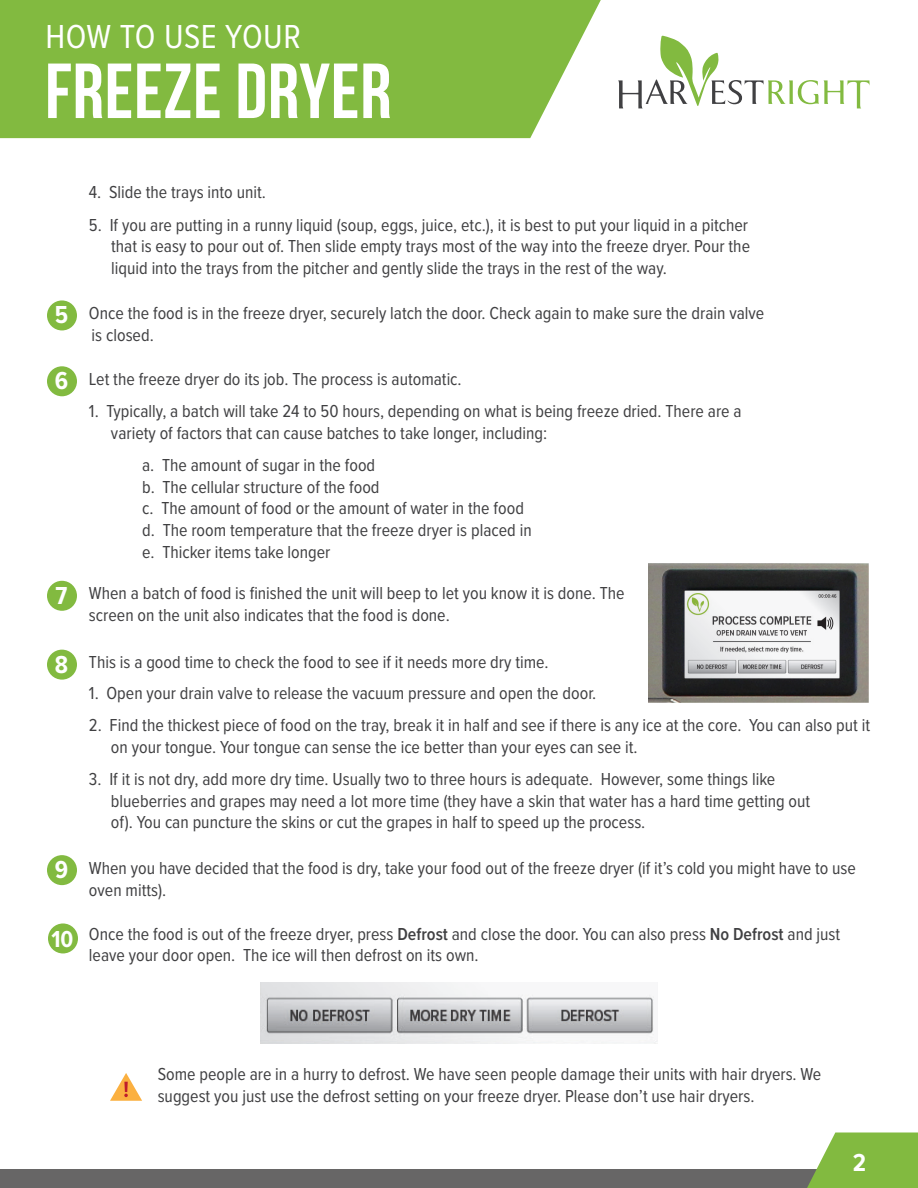
<style>
.page{position:relative;width:918px;height:1188px;background:#fff}
.page>*{position:absolute;margin:0;border:0;box-sizing:border-box;transform-origin:0 0}
.t1{font:77.85px "Bebas Neue";letter-spacing:.01em;color:#fff}
.t2{font:34.5px "Proxima Nova Cond";letter-spacing:.015em;color:#fff}
.t3{font:700 25.5px "Proxima Nova Cond";color:#fff}
.t4{font:700 24px "Proxima Nova Cond";color:#fff}
.t5{font:18px/21.6px "Proxima Nova Cond";color:#404042}
.s1{font-weight:600}
</style>
<div class="page">
<div style="left:0;top:1169px;width:917px;height:19px;background:#676666"></div>
<svg style="left:807px;top:1133px;width:111px;height:55px;background:#8fc055"></svg>
<div style="left:0;top:0;width:601px;height:138px;background:#82ba40"></div>
<div style="left:47px;top:300px;width:30px;height:30px;background:#82ba40;border-radius:50%"></div>
<div style="left:47px;top:366px;width:30px;height:30px;background:#82ba40;border-radius:50%"></div>
<svg style="left:618px;top:36px;width:252px;height:72px"></svg>
<div style="left:47px;top:581px;width:30px;height:30px;background:#82ba40;border-radius:50%"></div>
<div style="left:47px;top:650px;width:30px;height:30px;background:#82ba40;border-radius:50%"></div>
<div style="left:47px;top:855px;width:30px;height:30px;background:#82ba40;border-radius:50%"></div>
<div style="left:48px;top:923px;width:30px;height:30px;background:#82ba40;border-radius:50%"></div>
<svg style="left:110px;top:1073px;width:32px;height:28px"></svg>
<img style="left:648px;top:563px;width:221px;height:140px">
<img style="left:260px;top:983px;width:398px;height:61px">
<h2 class="t2" style="left:45px;top:11px;width:257px">HOW TO USE YOUR</h2>
<h1 class="t1" style="left:45px;top:48px;width:348px">FREEZE DRYER</h1>
<p class="t5" style="left:89px;top:181px;width:178px">4. Slide the trays into unit.</p>
<p class="t5" style="left:111px;top:213px;width:640px;text-align:justify;text-indent:-22px">5. If you are putting in a runny liquid (soup, eggs, juice, etc.), it is best to put your liquid in a pitcher that is easy to pour out of. Then slide empty trays most of the way into the freeze dryer. Pour the liquid into the trays from the pitcher and gently slide the trays in the rest of the way.</p>
<h3 class="t3" style="left:55px;top:296px;width:15px">5</h3>
<p class="t5" style="left:89px;top:301px;width:677px">Once the food is in the freeze dryer, securely latch the door. Check again to make sure the drain valve is closed.</p>
<h3 class="t3" style="left:55px;top:362px;width:15px">6</h3>
<p class="t5" style="left:89px;top:367px;width:374px">Let the freeze dryer do its job. The process is automatic.</p>
<p class="t5" style="left:111px;top:400px;width:632px;text-indent:-22px">1. Typically, a batch will take 24 to 50 hours, depending on what is being freeze dried. There are a variety of factors that can cause batches to take longer, including:</p>
<p class="t5" style="left:142px;top:454px;width:391px">a. The amount of sugar in the food<br>b. The cellular structure of the food<br>c. The amount of food or the amount of water in the food d. The room temperature that the freeze dryer is placed in e. Thicker items take longer</p>
<h3 class="t3" style="left:56px;top:577px;width:13px">7</h3>
<p class="t5" style="left:89px;top:582px;width:537px">When a batch of food is finished the unit will beep to let you know it is done. The screen on the unit also indicates that the food is done.</p>
<h3 class="t3" style="left:55px;top:645px;width:15px">8</h3>
<p class="t5" style="left:89px;top:651px;width:461px">This is a good time to check the food to see if it needs more dry time.</p>
<p class="t5" style="left:89px;top:681px;width:509px">1. Open your drain valve to release the vacuum pressure and open the door.</p>
<p class="t5" style="left:111px;top:714px;width:761px;text-indent:-22px">2. Find the thickest piece of food on the tray, break it in half and see if there is any ice at the core. You can also put it on your tongue. Your tongue can sense the ice better than your eyes can see it.</p>
<p class="t5" style="left:111px;top:768px;width:701px;text-indent:-22px">3. If it is not dry, add more dry time. Usually two to three hours is adequate. However, some things like blueberries and grapes may need a lot more time (they have a skin that water has a hard time getting out of). You can puncture the skins or cut the grapes in half to speed up the process.</p>
<h3 class="t3" style="left:55px;top:851px;width:15px">9</h3>
<p class="t5" style="left:89px;top:856px;width:769px">When you have decided that the food is dry, take your food out of the freeze dryer (if it’s cold you might have to use oven mitts).</p>
<h3 class="t4" style="left:51px;top:921px;width:24px">10</h3>
<p class="t5" style="left:89px;top:922px;width:753px">Once the food is out of the freeze dryer, press <span class="s1">Defrost</span> and close the door. You can also press <span class="s1">No Defrost</span> and just leave your door open. The ice will then defrost on its own.</p>
<p class="t5" style="left:158px;top:1062px;width:665px">Some people are in a hurry to defrost. We have seen people damage their units with hair dryers. We suggest you just use the defrost setting on your freeze dryer. Please don’t use hair dryers.</p>
<h3 class="t3" style="left:853px;top:1143px;width:15px">2</h3>
</div>
